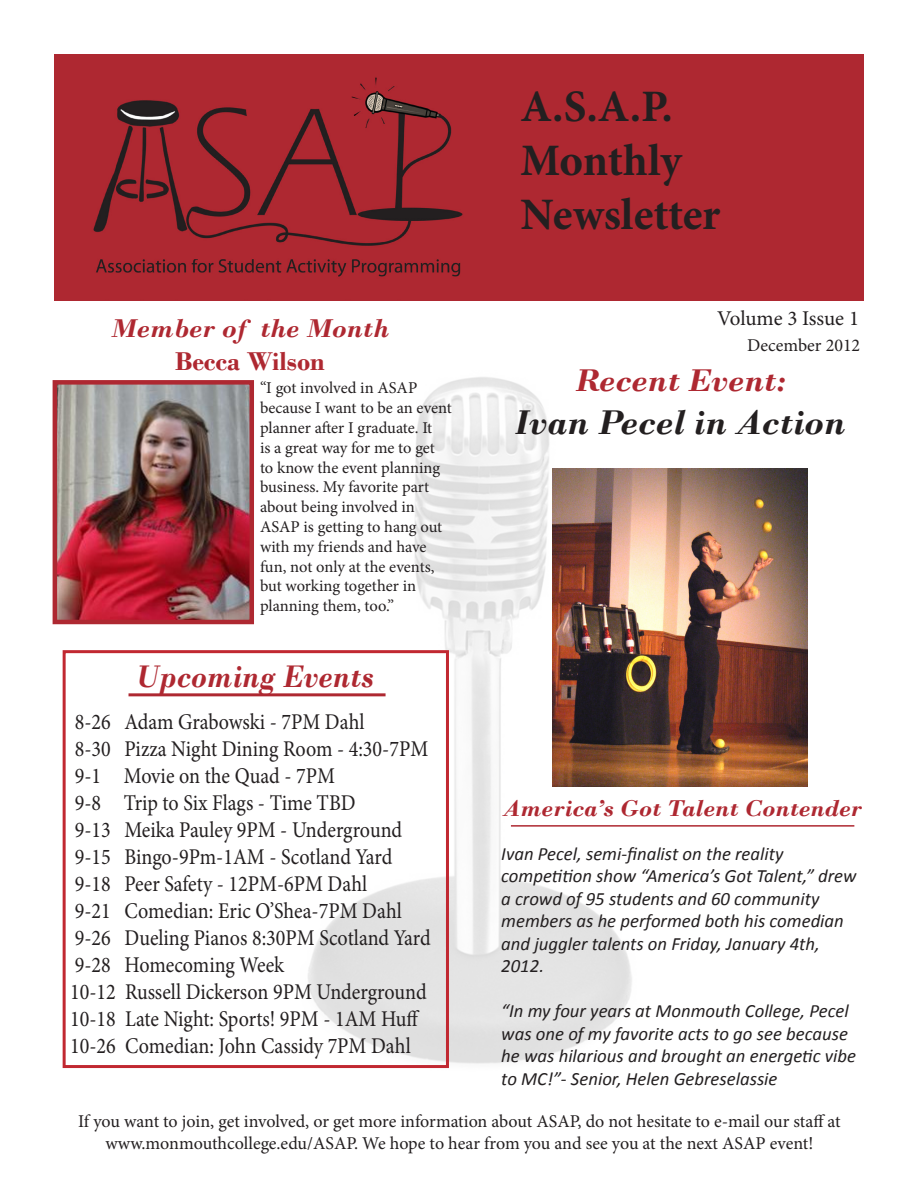
<style>
.page{position:relative;width:918px;height:1188px;background:#fff}
.page>*{position:absolute;margin:0;border:0;box-sizing:border-box;transform-origin:0 0}
.t1{font:700 45px "Minion Pro";letter-spacing:-.005em;color:#231f20}
.t2{font:italic 700 36px "Bodoni";color:#231f20}
.t3{font:italic 700 33px "Bodoni";color:#ae2831}
.t4{font:italic 700 32.7px "Bodoni";color:#ae2831;scale:.89 1}
.t5{font:italic 700 27px "Bodoni";color:#ae2831}
.t6{font:700 27px "Bodoni";color:#ae2831}
.t7{font:italic 700 24px "Bodoni";color:#ae2831}
.t8{font:22.5px "Minion Pro";color:#231f20;scale:.89 1}
.t9{font:21px "Minion Pro";letter-spacing:-.005em;color:#231f20}
.t10{font:italic 18.75px/22.5px "Calibri";color:#231f20}
.t11{font:18px "Minion Pro";letter-spacing:-.005em;color:#231f20}
.t12{font:16.5px/19.8px "Minion Pro";letter-spacing:-.005em;color:#231f20}
</style>
<div class="page">
<img style="left:54px;top:54px;width:447px;height:246px">
<div style="left:501px;top:54px;width:363px;height:246px;background:#ae2831"></div>
<img style="left:227px;top:377px;width:524px;height:692px">
<div style="left:63px;top:650px;width:386px;height:418px;border:3px solid #c12831"></div>
<img style="left:58px;top:385px;width:191px;height:234px">
<div style="left:53px;top:380px;width:201px;height:244px;border:4px solid #ae2831"></div>
<img style="left:553px;top:469px;width:255px;height:317px">
<hr style="left:511px;top:825px;width:343px;height:2px;background:#ae2831">
<hr style="left:129px;top:693px;width:257px;height:3px;background:#ae2831">
<p class="t5" style="left:111px;top:313px;width:280px">Member of the Month</p>
<p class="t6" style="left:175px;top:345px;width:151px">Becca Wilson</p>
<p class="t12" style="left:260px;top:378px;width:193px">“I got involved in ASAP because I want to be an event planner after I graduate. It<br>is a great way for me to get to know the event planning business. My favorite part about being involved in<br>ASAP is getting to hang out with my friends and have fun, not only at the events, but working together in planning them, too.”</p>
<p class="t4" style="left:136px;top:657px;width:269px">Upcoming Events</p>
<p class="t8" style="left:75px;top:707px;width:327px">8-26 Adam Grabowski - 7PM Dahl</p>
<p class="t8" style="left:75px;top:734px;width:399px">8-30 Pizza Night Dining Room - 4:30-7PM</p>
<p class="t8" style="left:75px;top:761px;width:294px">9-1 Movie on the Quad - 7PM</p>
<p class="t8" style="left:75px;top:788px;width:317px">9-8 Trip to Six Flags - Time TBD</p>
<p class="t8" style="left:75px;top:815px;width:369px">9-13 Meika Pauley 9PM - Underground</p>
<p class="t8" style="left:75px;top:842px;width:358px">9-15 Bingo-9Pm-1AM - Scotland Yard</p>
<p class="t8" style="left:75px;top:869px;width:330px">9-18 Peer Safety - 12PM-6PM Dahl</p>
<p class="t8" style="left:75px;top:896px;width:369px">9-21 Comedian: Eric O’Shea-7PM Dahl</p>
<p class="t8" style="left:75px;top:923px;width:401px">9-26 Dueling Pianos 8:30PM Scotland Yard</p>
<p class="t8" style="left:75px;top:950px;width:237px">9-28 Homecoming Week</p>
<p class="t8" style="left:70px;top:977px;width:402px">10-12 Russell Dickerson 9PM Underground</p>
<p class="t8" style="left:70px;top:1004px;width:394px">10-18 Late Night: Sports! 9PM - 1AM Huff</p>
<p class="t8" style="left:70px;top:1031px;width:384px">10-26 Comedian: John Cassidy 7PM Dahl</p>
<p class="t1" style="left:521px;top:75px;width:154px">A.S.A.P.</p>
<p class="t1" style="left:521px;top:129px;width:163px">Monthly</p>
<p class="t1" style="left:521px;top:183px;width:201px">Newsletter</p>
<p class="t9" style="left:717px;top:304px;width:143px">Volume 3 Issue 1</p>
<p class="t11" style="left:747px;top:334px;width:115px">December 2012</p>
<p class="t3" style="left:575px;top:360px;width:212px">Recent Event:</p>
<p class="t2" style="left:515px;top:401px;width:332px">Ivan Pecel in Action</p>
<p class="t7" style="left:503px;top:794px;width:361px">America’s Got Talent Contender</p>
<p class="t10" style="left:501px;top:842px;width:357px">Ivan Pecel, semi-finalist on the reality competition show “America’s Got Talent,” drew a crowd of 95 students and 60 community members as he performed both his comedian and juggler talents on Friday, January 4th, 2012.</p>
<p class="t10" style="left:501px;top:999px;width:356px">“In my four years at Monmouth College, Pecel was one of my favorite acts to go see because he was hilarious and brought an energetic vibe to MC!”- Senior, Helen Gebreselassie</p>
<p class="t11" style="left:78px;top:1109px;width:764px">If you want to join, get involved, or get more information about ASAP, do not hesitate to e-mail our staff at</p>
<p class="t11" style="left:105px;top:1131px;width:709px">www.monmouthcollege.edu/ASAP. We hope to hear from you and see you at the next ASAP event!</p>
</div>
